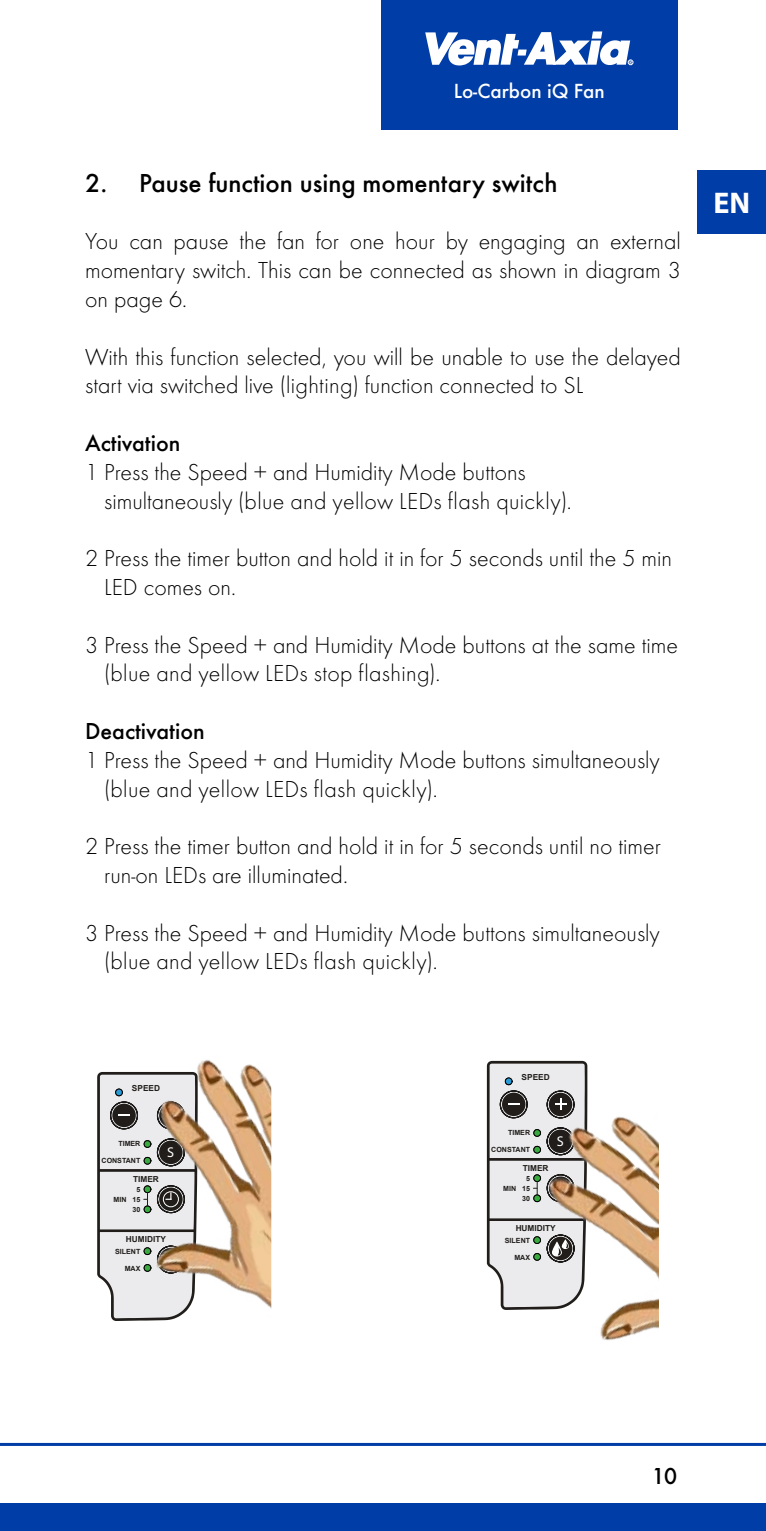
<style>
.page{position:relative;width:766px;height:1531px;background:#fff}
.page>*{position:absolute;margin:0;border:0;box-sizing:border-box;transform-origin:0 0}
.t1{font:700 30px "Myriad Pro";color:#fff}
.t2{font:500 27px "Futura T";color:#000}
.t3{font:300 24px/28.8px "Futura T";color:#000}
.t4{font:500 24px "Futura T";color:#000}
.t5{font:500 21.3px "Futura T";color:#fff}
.t6{font:14.1px "Myriad Pro";color:#fff}
.t7{font:700 8.4px "Arial";color:#201d1a}
.t8{font:700 7.2px/9.9px "Arial";color:#201d1a;text-align:center}
</style>
<div class="page">
<div style="left:0;top:1503px;width:765px;height:28px;background:#003da7"></div>
<hr style="left:0;top:1443px;width:765px;height:3px;background:#003da7">
<div style="left:381px;top:0;width:296px;height:130px;background:#003da7"></div>
<svg style="left:425px;top:31px;width:208px;height:35px"></svg>
<div style="left:697px;top:170px;width:68px;height:64px;background:#003da7"></div>
<img style="left:97px;top:1060px;width:174px;height:261px">
<img style="left:486px;top:1060px;width:172px;height:281px">
<p class="t5" style="left:453px;top:79px;width:153px">Lo-Carbon iQ Fan</p>
<p class="t2" style="left:85px;top:167px;width:474px">2. Pause function using momentary switch</p>
<p class="t3" style="left:85px;top:227px;width:597px;text-align:justify">You can pause the fan for one hour by engaging an external momentary switch. This can be connected as shown in diagram 3 on page 6.</p>
<p class="t3" style="left:85px;top:342px;width:597px">With this function selected, you will be unable to use the delayed start via switched live (lighting) function connected to SL</p>
<p class="t4" style="left:85px;top:429px;width:97px">Activation</p>
<p class="t3" style="left:104px;top:457px;width:469px;text-indent:-19px">1 Press the Speed + and Humidity Mode buttons simultaneously (blue and yellow LEDs flash quickly).</p>
<p class="t3" style="left:104px;top:544px;width:569px;text-indent:-19px">2 Press the timer button and hold it in for 5 seconds until the 5 min<br>LED comes on.</p>
<p class="t3" style="left:104px;top:630px;width:575px;text-indent:-19px">3 Press the Speed + and Humidity Mode buttons at the same time (blue and yellow LEDs stop flashing).</p>
<p class="t4" style="left:85px;top:717px;width:121px">Deactivation</p>
<p class="t3" style="left:104px;top:745px;width:557px;text-indent:-19px">1 Press the Speed + and Humidity Mode buttons simultaneously (blue and yellow LEDs flash quickly).</p>
<p class="t3" style="left:104px;top:832px;width:558px;text-indent:-19px">2 Press the timer button and hold it in for 5 seconds until no timer run-on LEDs are illuminated.</p>
<p class="t3" style="left:104px;top:918px;width:557px;text-indent:-19px">3 Press the Speed + and Humidity Mode buttons simultaneously (blue and yellow LEDs flash quickly).</p>
<p class="t1" style="left:713px;top:184px;width:38px">EN</p>
<p class="t7" style="left:132px;top:1082px;width:30px">SPEED</p>
<p class="t8" style="left:118px;top:1139px;width:24px">TIMER</p>
<p class="t8" style="left:101px;top:1156px;width:40px">CONSTANT</p>
<p class="t8" style="left:132px;top:1184px;width:9px">5<br>15<br>30</p>
<p class="t7" style="left:133px;top:1173px;width:27px">TIMER</p>
<p class="t8" style="left:113px;top:1195px;width:14px">MIN</p>
<p class="t6" style="left:167px;top:1143px;width:8px">S</p>
<p class="t7" style="left:126px;top:1233px;width:41px">HUMIDITY</p>
<p class="t8" style="left:115px;top:1246px;width:27px">SILENT</p>
<p class="t8" style="left:125px;top:1264px;width:17px">MAX</p>
<p class="t7" style="left:521px;top:1071px;width:30px">SPEED</p>
<p class="t8" style="left:508px;top:1128px;width:24px">TIMER</p>
<p class="t8" style="left:491px;top:1145px;width:40px">CONSTANT</p>
<p class="t8" style="left:522px;top:1173px;width:9px">5<br>15<br>30</p>
<p class="t7" style="left:522px;top:1162px;width:27px">TIMER</p>
<p class="t8" style="left:503px;top:1183px;width:14px">MIN</p>
<p class="t6" style="left:556px;top:1132px;width:8px">S</p>
<p class="t7" style="left:515px;top:1222px;width:41px">HUMIDITY</p>
<p class="t8" style="left:504px;top:1235px;width:27px">SILENT</p>
<p class="t8" style="left:514px;top:1253px;width:17px">MAX</p>
<p class="t4" style="left:651px;top:1462px;width:27px">10</p>
</div>
